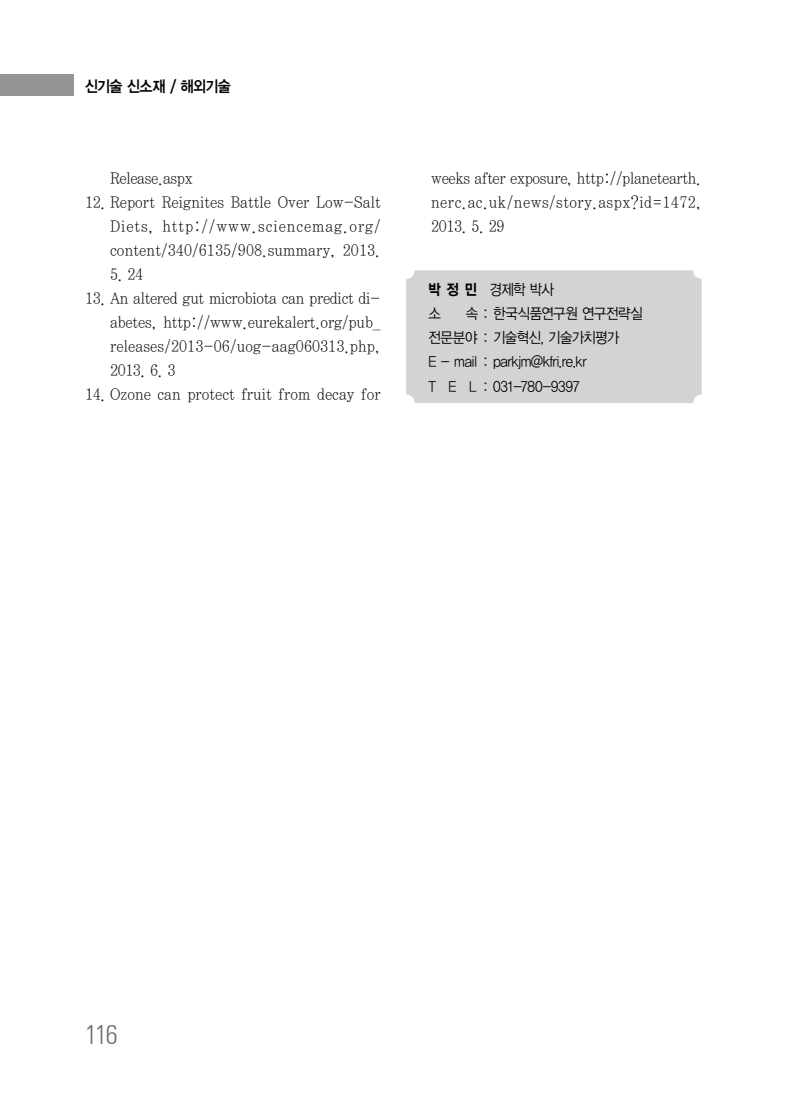
<style>
.page{position:relative;width:808px;height:1106px;background:#fff}
.page>*{position:absolute;margin:0;border:0;box-sizing:border-box;transform-origin:0 0}
.t1{font:300 condensed 27px "Univers";color:#6d6f71}
.t2{font:16.05px/24px "YDIY Mj O320";letter-spacing:.01em;color:#000;text-align:justify;scale:.88 1}
.t3{font:16.05px "YDIY Mj O320";letter-spacing:-.02em;color:#000;scale:.88 1}
.t4{font:15.75px "YDIYGO340";letter-spacing:-.04em;color:#000;scale:.9 1}
.t5{font:15px/24px "YDIYGO320";letter-spacing:-.03em;color:#000;scale:.9 1}
.s1{font-family:"YDIYGO350"}
</style>
<div class="page">
<div style="left:0;top:74px;width:74px;height:21px;background:#939597"></div>
<div style="left:406px;top:270px;width:296px;height:133px;background:#d1d3d4;border-radius:9px"></div>
<p class="t4" style="left:85px;top:77px;width:163px">신기술 신소재 / 해외기술</p>
<p class="t3" style="left:110px;top:170px;width:96px">Release.aspx</p>
<p class="t2" style="left:110px;top:190px;width:309px;text-indent:-25px">12. Report Reignites Battle Over Low-Salt Diets, http://www.sciencemag.org/ content/340/6135/908.summary, 2013.</p>
<p class="t2" style="left:110px;top:262px;width:39px">5. 24</p>
<p class="t2" style="left:110px;top:286px;width:309px;text-indent:-25px">13. An altered gut microbiota can predict di&shy;abetes, http://www.eurekalert.org/pub_ releases/2013-06/uog-aag060313.php, 2013. 6. 3</p>
<p class="t2" style="left:85px;top:382px;width:337px">14. Ozone can protect fruit from decay for</p>
<p class="t2" style="left:431px;top:166px;width:309px">weeks after exposure, http://planetearth. nerc.ac.uk/news/story.aspx?id=1472, 2013. 5. 29</p>
<p class="t5" style="left:428px;top:278px;width:141px"><span class="s1">박 정 민</span> 경제학 박사 소</p>
<p class="t5" style="left:428px;top:302px;width:240px;text-indent:38px">속 : 한국식품연구원 연구전략실 전문분야 : 기술혁신, 기술가치평가<br>E - mail : parkjm@kfri.re.kr<br>T E L : 031-780-9397</p>
<h1 class="t1" style="left:85px;top:1018px;width:34px">116</h1>
</div>
